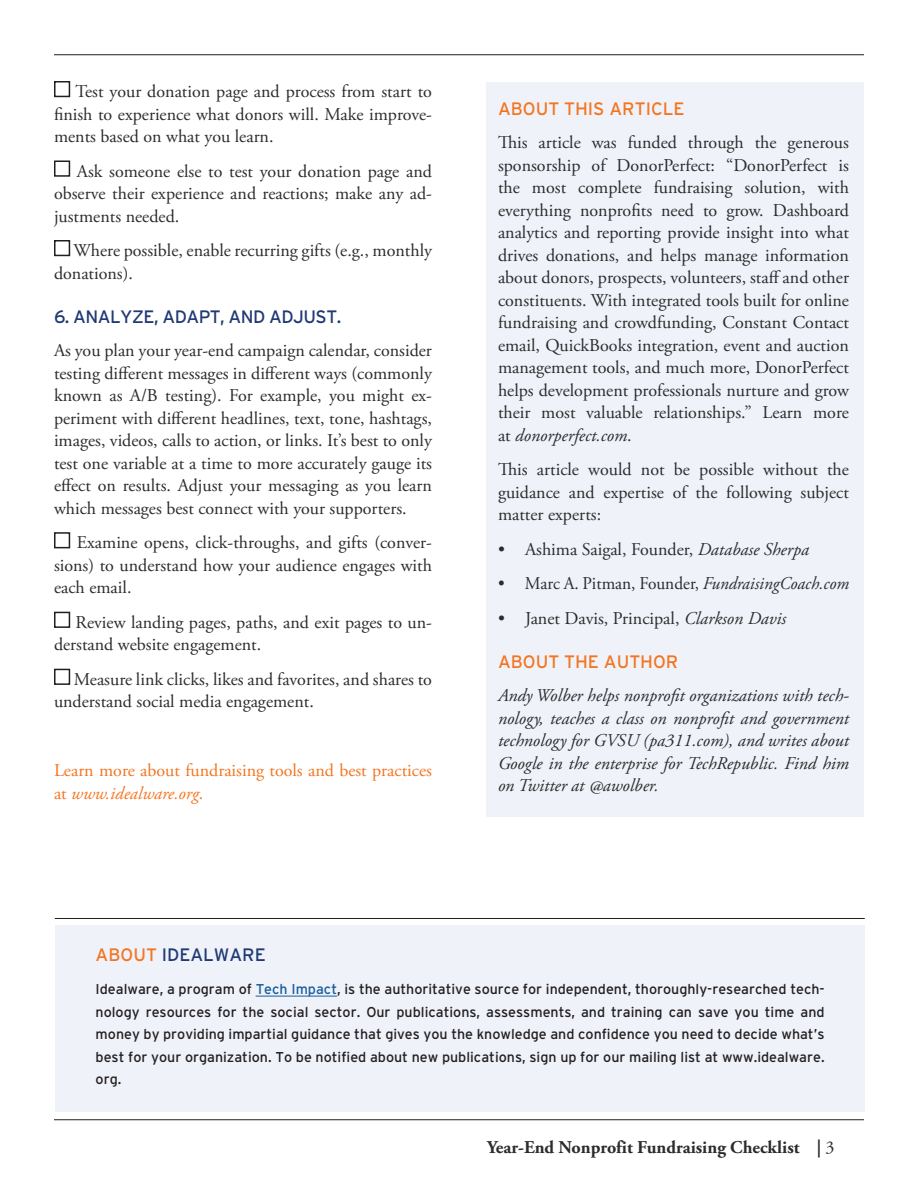
<style>
.page{position:relative;width:918px;height:1188px;background:#fff}
.page>*{position:absolute;margin:0;border:0;box-sizing:border-box;transform-origin:0 0}
.t1{font:18px/22.5px "Adobe Garamond Pro";color:#2b2c2b;text-align:justify}
.t2{font:italic 18px/22.5px "Adobe Garamond Pro";color:#2b2c2b;text-align:justify}
.t3{font:18px/22.5px "Adobe Garamond Pro";color:#f47521}
.t4{font:18px "Adobe Garamond Pro";color:#2b2c2b;scale:.96 1}
.t5{font:700 18px "Adobe Garamond Pro";color:#2b2c2b}
.t6{font:18px "Interstate";color:#f47521}
.t7{font:18px "Interstate";letter-spacing:-.03em;color:#213a74}
.t8{font:18px "Interstate";color:#213a74}
.t9{font:14.25px/22.5px "Interstate";color:#231f20;text-align:justify}
.s1{font-style:italic}
.s2{color:#f47521}
.s3{color:#175d9e}
.s4{font-weight:400}
</style>
<div class="page">
<div style="left:486px;top:82px;width:378px;height:734px;background:#eff2f9"></div>
<div style="left:55px;top:926px;width:809px;height:186px;background:#eff2f9"></div>
<hr style="left:55px;top:918px;width:810px;height:1px;background:#231f20">
<hr style="left:256px;top:996px;width:81px;height:1px;background:#175d9e">
<div style="left:54px;top:81px;width:16px;height:16px;border:2px solid #231f20"></div>
<div style="left:54px;top:160px;width:16px;height:17px;border:2px solid #231f20"></div>
<div style="left:54px;top:240px;width:16px;height:16px;border:2px solid #231f20"></div>
<div style="left:54px;top:532px;width:16px;height:16px;border:2px solid #231f20"></div>
<div style="left:54px;top:612px;width:16px;height:16px;border:2px solid #231f20"></div>
<div style="left:54px;top:669px;width:16px;height:16px;border:2px solid #231f20"></div>
<hr style="left:54px;top:1119px;width:810px;height:1px;background:#231f20">
<hr style="left:54px;top:54px;width:810px;height:1px;background:#231f20">
<p class="t1" style="left:54px;top:81px;width:380px;text-indent:21px">Test your donation page and process from start to finish to experience what donors will. Make improve&shy;ments based on what you learn.</p>
<p class="t1" style="left:54px;top:160px;width:379px;text-indent:23px">Ask someone else to test your donation page and observe their experience and reactions; make any ad&shy;justments needed.</p>
<p class="t1" style="left:54px;top:240px;width:379px;text-indent:20px">Where possible, enable recurring gifts (e.g., monthly donations).</p>
<p class="t7" style="left:54px;top:307px;width:289px">6. ANALYZE, ADAPT, AND ADJUST.</p>
<p class="t1" style="left:54px;top:340px;width:380px">As you plan your year-end campaign calendar, consider testing different messages in different ways (commonly known as A/B testing). For example, you might ex&shy;periment with different headlines, text, tone, hashtags, images, videos, calls to action, or links. It’s best to only test one variable at a time to more accurately gauge its effect on results. Adjust your messaging as you learn which messages best connect with your supporters.</p>
<p class="t1" style="left:54px;top:532px;width:380px;text-indent:23px">Examine opens, click-throughs, and gifts (conver&shy;sions) to understand how your audience engages with each email.</p>
<p class="t1" style="left:54px;top:612px;width:379px;text-indent:22px">Review landing pages, paths, and exit pages to un&shy;derstand website engagement.</p>
<p class="t1" style="left:54px;top:669px;width:380px;text-indent:20px">Measure link clicks, likes and favorites, and shares to understand social media engagement.</p>
<p class="t3" style="left:54px;top:760px;width:380px">Learn more about fundraising tools and best practices at <span class="s1">www.idealware.org</span>.</p>
<p class="t6" style="left:498px;top:99px;width:188px">ABOUT THIS ARTICLE</p>
<p class="t1" style="left:498px;top:132px;width:353px">This article was funded through the generous sponsorship of DonorPerfect: “DonorPerfect is the most complete fundraising solution, with everything nonprofits need to grow. Dashboard analytics and reporting provide insight into what drives donations, and helps manage information about donors, prospects, volunteers, staff and other constituents. With integrated tools built for online fundraising and crowdfunding, Constant Contact email, QuickBooks integration, event and auction management tools, and much more, DonorPerfect helps development professionals nurture and grow their most valuable relationships.” Learn more at <span class="s1">donorperfect.com</span>.</p>
<p class="t1" style="left:498px;top:459px;width:353px">This article would not be possible without the guidance and expertise of the following subject matter experts:</p>
<p class="t1" style="left:498px;top:538px;width:313px">• Ashima Saigal, Founder, <span class="s1">Database Sherpa</span></p>
<p class="t4" style="left:498px;top:573px;width:367px">• Marc A. Pitman, Founder, <span class="s1">FundraisingCoach.com</span></p>
<p class="t1" style="left:498px;top:607px;width:290px">• Janet Davis, Principal, <span class="s1">Clarkson Davis</span></p>
<p class="t6" style="left:498px;top:652px;width:182px">ABOUT THE AUTHOR</p>
<p class="t2" style="left:498px;top:685px;width:353px">Andy Wolber helps nonprofit organizations with tech&shy;nology, teaches a class on nonprofit and government technology for GVSU (pa311.com), and writes about Google in the enterprise for TechRepublic. Find him on Twitter at @awolber.</p>
<p class="t8" style="left:96px;top:944px;width:172px"><span class="s2">ABOUT</span> IDEALWARE</p>
<p class="t9" style="left:96px;top:978px;width:731px">Idealware, a program of <span class="s3">Tech Impact</span>, is the authoritative source for independent, thoroughly-researched tech&shy;nology resources for the social sector. Our publications, assessments, and training can save you time and money by providing impartial guidance that gives you the knowledge and confidence you need to decide what’s best for your organization. To be notified about new publications, sign up for our mailing list at www.idealware. org.</p>
<p class="t5" style="left:487px;top:1137px;width:349px">Year-End Nonprofit Fundraising Checklist | <span class="s4">3</span></p>
</div>
